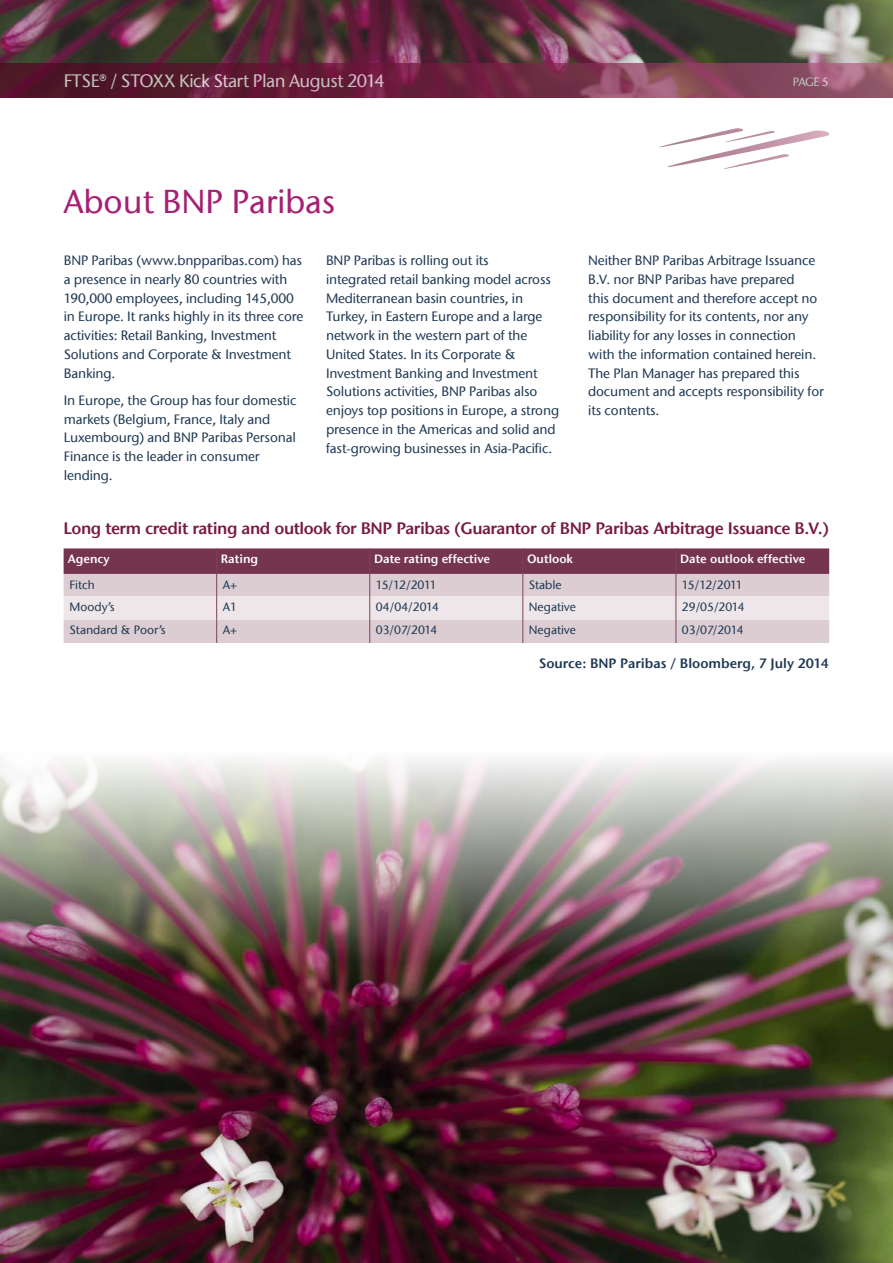
<style>
.page{position:relative;width:893px;height:1263px;background:#fff}
.page>*{position:absolute;margin:0;border:0;box-sizing:border-box;transform-origin:0 0}
.t1{font:500 33px "ITC Stone Sans Com";color:#a52073}
.t2{font:500 18px "ITC Stone Sans Com";letter-spacing:-.03em;color:#fff}
.t3{font:16.5px "ITC Stone Sans Com Semi";letter-spacing:-.03em;color:#771b42}
.t4{font:500 13.5px/18.8px "ITC Stone Sans Com";letter-spacing:-.01em;color:#1d3752}
.t5{font:13.5px "ITC Stone Sans Com Semi";color:#1d3752}
.t6{font:500 12px "ITC Stone Sans Com";color:#1d3752}
.t7{font:12px "ITC Stone Sans Com Semi";color:#fff}
.t8{font:500 12px "ITC Stone Sans Com";color:#fff}
</style>
<div class="page">
<img style="left:0;top:0;width:893px;height:63px">
<svg style="left:659px;top:128px;width:170px;height:41px"></svg>
<svg style="left:0;top:63px;width:893px;height:35px;background:#712e46"></svg>
<img style="left:0;top:759px;width:893px;height:504px">
<svg style="left:64px;top:548px;width:765px;height:95px;background:#c4a9b3"></svg>
<h2 class="t2" style="left:64px;top:70px;width:322px">FTSE® / STOXX Kick Start Plan August 2014</h2>
<p class="t8" style="left:793px;top:74px;width:37px">PAGE 5</p>
<h1 class="t1" style="left:64px;top:181px;width:273px">About BNP Paribas</h1>
<p class="t4" style="left:64px;top:251px;width:241px">BNP Paribas (www.bnpparibas.com) has a presence in nearly 80 countries with 190,000 employees, including 145,000 in Europe. It ranks highly in its three core activities: Retail Banking, Investment Solutions and Corporate &amp; Investment Banking.</p>
<p class="t4" style="left:64px;top:391px;width:234px">In Europe, the Group has four domestic markets (Belgium, France, Italy and<br>Luxembourg) and BNP Paribas Personal<br>Finance is the leader in consumer lending.</p>
<p class="t4" style="left:326px;top:251px;width:235px">BNP Paribas is rolling out its<br>integrated retail banking model across Mediterranean basin countries, in Turkey, in Eastern Europe and a large network in the western part of the United States. In its Corporate &amp; Investment Banking and Investment Solutions activities, BNP Paribas also enjoys top positions in Europe, a strong presence in the Americas and solid and fast-growing businesses in Asia-Pacific.</p>
<p class="t4" style="left:588px;top:251px;width:237px">Neither BNP Paribas Arbitrage Issuance B.V. nor BNP Paribas have prepared<br>this document and therefore accept no responsibility for its contents, nor any liability for any losses in connection with the information contained herein.<br>The Plan Manager has prepared this document and accepts responsibility for its contents.</p>
<p class="t3" style="left:64px;top:518px;width:767px">Long term credit rating and outlook for BNP Paribas (Guarantor of BNP Paribas Arbitrage Issuance B.V.)</p>
<p class="t7" style="left:68px;top:552px;width:43px">Agency</p>
<p class="t7" style="left:221px;top:552px;width:39px">Rating</p>
<p class="t7" style="left:374px;top:552px;width:118px">Date rating effective</p>
<p class="t7" style="left:527px;top:552px;width:48px">Outlook</p>
<p class="t7" style="left:680px;top:552px;width:127px">Date outlook effective</p>
<p class="t6" style="left:70px;top:577px;width:27px">Fitch</p>
<p class="t6" style="left:223px;top:577px;width:16px">A+</p>
<p class="t6" style="left:376px;top:577px;width:62px">15/12/2011</p>
<p class="t6" style="left:529px;top:577px;width:34px">Stable</p>
<p class="t6" style="left:682px;top:577px;width:62px">15/12/2011</p>
<p class="t6" style="left:70px;top:599px;width:47px">Moody’s</p>
<p class="t6" style="left:223px;top:599px;width:16px">A1</p>
<p class="t6" style="left:376px;top:599px;width:65px">04/04/2014</p>
<p class="t6" style="left:529px;top:599px;width:49px">Negative</p>
<p class="t6" style="left:682px;top:599px;width:64px">29/05/2014</p>
<p class="t6" style="left:70px;top:623px;width:98px">Standard &amp; Poor’s</p>
<p class="t6" style="left:223px;top:623px;width:16px">A+</p>
<p class="t6" style="left:376px;top:623px;width:63px">03/07/2014</p>
<p class="t6" style="left:529px;top:623px;width:49px">Negative</p>
<p class="t6" style="left:682px;top:623px;width:63px">03/07/2014</p>
<p class="t5" style="left:539px;top:655px;width:292px">Source: BNP Paribas / Bloomberg, 7 July 2014</p>
</div>
